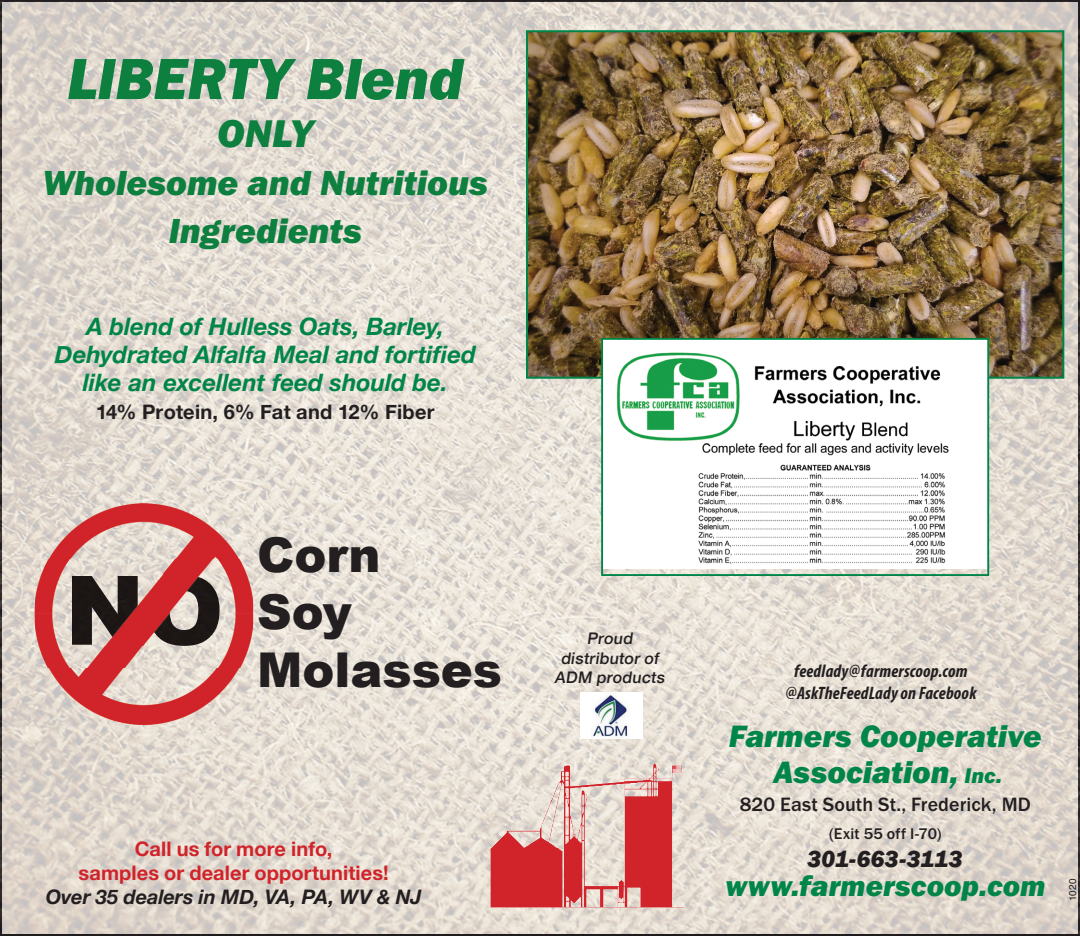
<style>
.page{position:relative;width:1080px;height:936px;background:#fff}
.page>*{position:absolute;margin:0;border:0;box-sizing:border-box;transform-origin:0 0}
.t1{font:60px "Franklin Gothic URW Hea Ita";letter-spacing:-.005em;color:#0d7f3f}
.t2{font:900 48px/57.6px "Arial";color:#231f20}
.t3{font:40px "Franklin Gothic URW Hea Ita";color:#0d7f3f}
.t4{font:36px/48px "Franklin Gothic URW Hea Ita";color:#0d7f3f;text-align:center}
.t5{font:32px/36px "Franklin Gothic URW Hea Ita";color:#008549;text-align:center}
.t6{font:30px "Franklin Gothic URW Hea Ita";color:#008549}
.t7{font:italic 700 24px/28px "Helvetica Neue";color:#008549;text-align:center}
.t8{font:24px "Franklin Gothic URW Hea Ita";letter-spacing:-.005em;color:#231f20}
.t9{font:700 20px/24px "Helvetica Neue";letter-spacing:.005em;color:#d1232a;text-align:center}
.t10{font:italic 700 20px "Helvetica Neue";letter-spacing:-.005em;color:#231f20}
.t11{font:500 20px "Franklin Gothic URW";letter-spacing:.005em;color:#231f20}
.t12{font:700 20px "Helvetica Neue";letter-spacing:.015em;color:#231f20}
.t13{font:italic 700 condensed 18px/21.6px "Myriad";letter-spacing:.01em;color:#231f20;text-align:center}
.t14{font:500 16px/19.2px "Helvetica Neue";color:#231f20;text-align:center}
.t15{font:500 16px "Franklin Gothic URW";letter-spacing:.015em;color:#231f20}
.t16{font:10px "Helvetica";color:#231f20}
.s1{font-size:22px}
</style>
<div class="page">
<img style="left:68px;top:74px;width:533px;height:430px">
<img style="left:810px;top:379px;width:202px;height:555px">
<img style="left:203px;top:503px;width:607px;height:431px">
<img style="left:68px;top:724px;width:136px;height:210px">
<img style="left:0;top:1px;width:1080px;height:73px">
<img style="left:0;top:72px;width:68px;height:864px">
<img style="left:1012px;top:72px;width:68px;height:864px">
<hr style="left:66px;top:934px;width:948px;height:2px;background:#201c1d">
<img style="left:490px;top:764px;width:196px;height:144px">
<img style="left:581px;top:693px;width:62px;height:45px">
<img style="left:529px;top:33px;width:532px;height:343px">
<div style="left:526px;top:30px;width:538px;height:349px;border:2px solid #008549"></div>
<img style="left:604px;top:341px;width:382px;height:227px">
<div style="left:601px;top:338px;width:388px;height:238px;border:2px solid #008549"></div>
<img style="left:35px;top:504px;width:218px;height:220px">
<img style="left:72px;top:575px;width:148px;height:71px">
<h1 class="t1" style="left:67px;top:40px;width:398px">LIBERTY Blend</h1>
<h3 class="t3" style="left:217px;top:107px;width:98px">ONLY</h3>
<h3 class="t4" style="left:43px;top:158px;width:447px">Wholesome and Nutritious<br>Ingredients</h3>
<p class="t7" style="left:55px;top:313px;width:423px">A blend of Hulless Oats, Barley,<br>Dehydrated Alfalfa Meal and fortified like an excellent feed should be.</p>
<p class="t12" style="left:96px;top:396px;width:340px">14% Protein, 6% Fat and 12% Fiber</p>
<h2 class="t2" style="left:257px;top:524px;width:247px">Corn<br>Soy<br>Molasses</h2>
<p class="t14" style="left:555px;top:628px;width:115px">Proud distributor of<br>ADM products</p>
<p class="t9" style="left:79px;top:837px;width:312px">Call us for more info,<br>samples or dealer opportunities!</p>
<p class="t10" style="left:46px;top:881px;width:377px">Over 35 dealers in MD, VA, PA, WV &amp; NJ</p>
<p class="t13" style="left:785px;top:661px;width:193px">feedlady@farmerscoop.com @AskTheFeedLady on Facebook</p>
<h3 class="t5" style="left:729px;top:718px;width:314px">Farmers Cooperative<br>Association, <span class="s1">Inc.</span></h3>
<p class="t11" style="left:740px;top:792px;width:293px">820 East South St., Frederick, MD</p>
<p class="t15" style="left:829px;top:824px;width:114px">(Exit 55 off I-70)</p>
<p class="t8" style="left:807px;top:844px;width:157px">301-663-3113</p>
<p class="t6" style="left:725px;top:866px;width:322px">www.farmerscoop.com</p>
<p class="t16" style="left:1065px;top:901px;width:24px;rotate:-90deg">1020</p>
</div>
